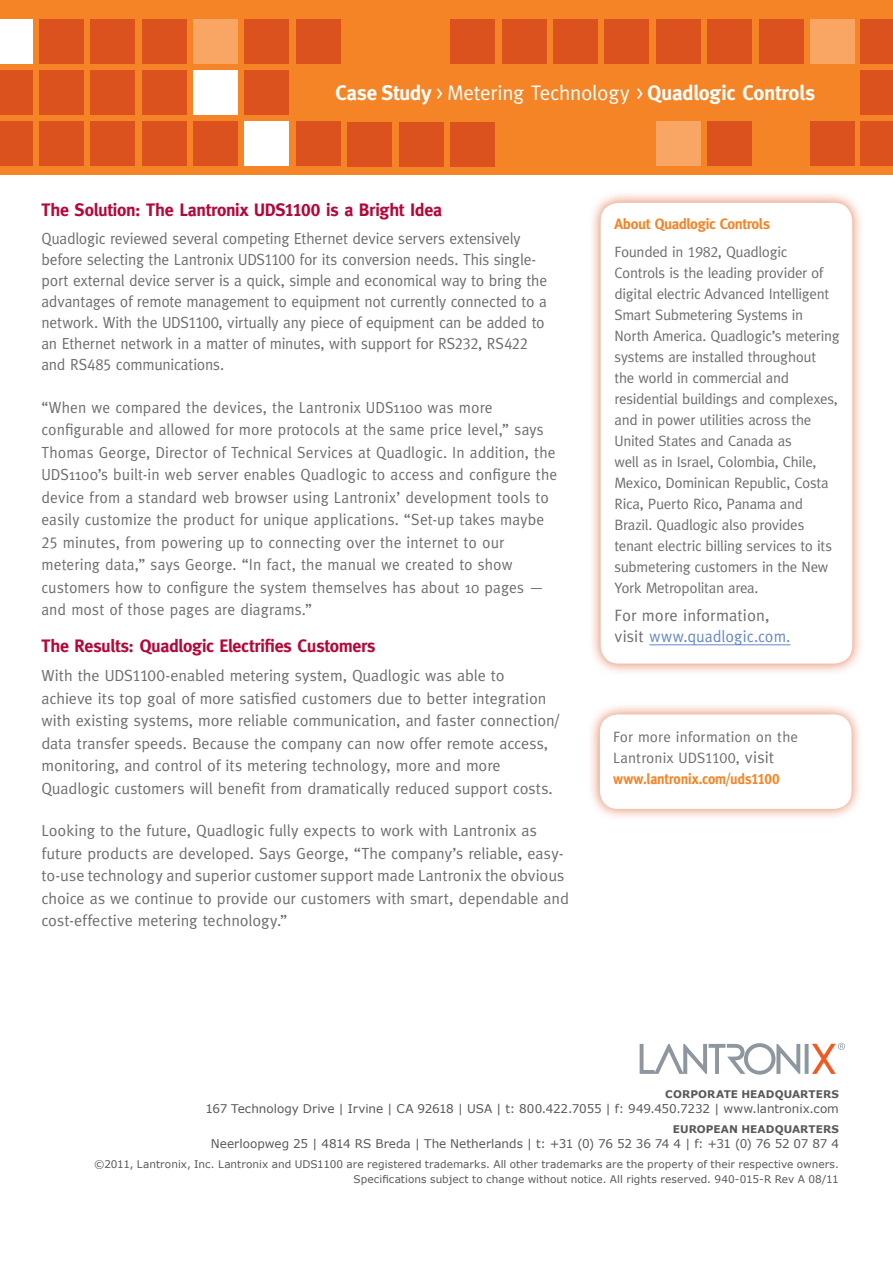
<style>
.page{position:relative;width:893px;height:1263px;background:#fff}
.page>*{position:absolute;margin:0;border:0;box-sizing:border-box;transform-origin:0 0}
.t1{font:700 21px "Meta";letter-spacing:-.01em;color:#fff}
.t2{font:700 18px "Meta";letter-spacing:-.02em;color:#b30838}
.t3{font:16.5px/21.8px "Meta";color:#6d6e71}
.t4{font:16.2px/22.5px "Meta";color:#6d6e71;scale:.96 1}
.t5{font:16.2px/22.5px "Meta";color:#6d6e71}
.t6{font:15px/21px "Meta";letter-spacing:-.02em;color:#6d6e71}
.t7{font:15px/21px "Meta";letter-spacing:.01em;color:#6d6e71}
.t8{font:700 15px/27.8px "Meta";letter-spacing:-.025em;color:#f58427}
.t9{font:12px "Verdana";color:#58595b}
.t10{font:10.5px/15px "Verdana";letter-spacing:.005em;color:#58595b;text-align:right}
.t11{font:700 10.5px "Verdana";letter-spacing:.01em;color:#58595b}
.s1{font-weight:400}
.s2{font-family:"Meta Plus Bold Caps";font-weight:400}
.s3{font-family:"Meta Caps"}
.s4{font-weight:400;color:#6d6e71}
.s5{font-family:"Meta Caps";font-weight:400;color:#6d6e71}
.s6{color:#6588c5}
.s7{font-size:16.5px}
.s8{font-weight:700;color:#f58427}
.s9{font-family:"Meta Plus Bold Caps";color:#f58427}
</style>
<div class="page">
<div style="left:0;top:0;width:893px;height:174px;background:#f58427"></div>
<div style="left:0;top:20px;width:32px;height:44px;background:#fff"></div>
<div style="left:193px;top:20px;width:45px;height:44px;background:#f9a563"></div>
<div style="left:245px;top:121px;width:44px;height:44px;background:#fff"></div>
<div style="left:810px;top:20px;width:45px;height:44px;background:#f9a563"></div>
<div style="left:656px;top:122px;width:45px;height:44px;background:#f9a563"></div>
<div style="left:0;top:71px;width:32px;height:44px;background:#db521f"></div>
<div style="left:0;top:121px;width:32px;height:44px;background:#db521f"></div>
<div style="left:39px;top:20px;width:45px;height:44px;background:#db521f"></div>
<div style="left:39px;top:71px;width:45px;height:44px;background:#db521f"></div>
<div style="left:39px;top:121px;width:45px;height:44px;background:#db521f"></div>
<div style="left:90px;top:20px;width:45px;height:44px;background:#db521f"></div>
<div style="left:90px;top:71px;width:45px;height:44px;background:#db521f"></div>
<div style="left:90px;top:121px;width:45px;height:44px;background:#db521f"></div>
<div style="left:142px;top:20px;width:44px;height:44px;background:#db521f"></div>
<div style="left:142px;top:71px;width:44px;height:44px;background:#db521f"></div>
<div style="left:142px;top:121px;width:44px;height:44px;background:#db521f"></div>
<div style="left:193px;top:71px;width:45px;height:44px;background:#fff"></div>
<div style="left:193px;top:121px;width:45px;height:44px;background:#db521f"></div>
<div style="left:245px;top:20px;width:44px;height:44px;background:#db521f"></div>
<div style="left:296px;top:20px;width:45px;height:44px;background:#db521f"></div>
<div style="left:450px;top:20px;width:45px;height:44px;background:#db521f"></div>
<div style="left:502px;top:20px;width:44px;height:44px;background:#db521f"></div>
<div style="left:553px;top:20px;width:45px;height:44px;background:#db521f"></div>
<div style="left:604px;top:20px;width:45px;height:44px;background:#db521f"></div>
<div style="left:656px;top:20px;width:45px;height:44px;background:#db521f"></div>
<div style="left:707px;top:20px;width:45px;height:44px;background:#db521f"></div>
<div style="left:759px;top:20px;width:44px;height:44px;background:#db521f"></div>
<div style="left:810px;top:121px;width:45px;height:44px;background:#db521f"></div>
<div style="left:861px;top:20px;width:32px;height:44px;background:#db521f"></div>
<div style="left:861px;top:71px;width:32px;height:44px;background:#db521f"></div>
<div style="left:861px;top:121px;width:32px;height:44px;background:#db521f"></div>
<div style="left:296px;top:121px;width:45px;height:44px;background:#db521f"></div>
<div style="left:347px;top:122px;width:45px;height:44px;background:#db521f"></div>
<div style="left:399px;top:122px;width:44px;height:44px;background:#db521f"></div>
<div style="left:450px;top:122px;width:45px;height:44px;background:#db521f"></div>
<div style="left:707px;top:122px;width:45px;height:44px;background:#db521f"></div>
<div style="left:245px;top:71px;width:44px;height:44px;background:#db521f"></div>
<svg style="left:640px;top:1043px;width:205px;height:31px"></svg>
<div style="left:588px;top:190px;width:276px;height:486px;background:#db521f;opacity:.75"></div>
<div style="left:601px;top:203px;width:251px;height:461px;background:#fff;border-radius:18px"></div>
<hr style="left:649px;top:644px;width:141px;height:1px;background:#6588c5">
<div style="left:587px;top:702px;width:276px;height:119px;background:#db521f;opacity:.75"></div>
<div style="left:600px;top:714px;width:251px;height:95px;background:#fff;border-radius:18px"></div>
<p class="t1" style="left:335px;top:81px;width:481px">Case Study <span class="s1">&gt; Metering Technology &gt;</span> Quadlogic Controls</p>
<p class="t2" style="left:41px;top:200px;width:402px">The Solution: The Lantronix UDS<span class="s2">1100</span> is a Bright Idea</p>
<p class="t4" style="left:41px;top:228px;width:528px;line-height:21px">Quadlogic reviewed several competing Ethernet device servers extensively before selecting the Lantronix UDS<span class="s3">1100</span> for its conversion needs. This single&shy;port external device server is a quick, simple and economical way to bring the advantages of remote management to equipment not currently connected to a network. With the UDS<span class="s3">1100</span>, virtually any piece of equipment can be added to an Ethernet network in a matter of minutes, with support for RS<span class="s3">232</span>, RS<span class="s3">422 </span>and RS<span class="s3">485</span> communications.</p>
<p class="t4" style="left:41px;top:396px;width:539px">“When we compared the devices, the Lantronix UDS1100 was more configurable and allowed for more protocols at the same price level,” says Thomas George, Director of Technical Services at Quadlogic. In addition, the UDS1100’s built-in web server enables Quadlogic to access and configure the device from a standard web browser using Lantronix’ development tools to easily customize the product for unique applications. “Set-up takes maybe <span class="s3">25</span> minutes, from powering up to connecting over the internet to our metering data,” says George. “In fact, the manual we created to show customers how to configure the system themselves has about 10 pages — and most of those pages are diagrams.”</p>
<p class="t2" style="left:41px;top:635px;width:336px">The Results: Quadlogic Electrifies Customers</p>
<p class="t5" style="left:41px;top:664px;width:519px">With the UDS<span class="s3">1100</span>-enabled metering system, Quadlogic was able to achieve its top goal of more satisfied customers due to better integration with existing systems, more reliable communication, and faster connection/ data transfer speeds. Because the company can now offer remote access, monitoring, and control of its metering technology, more and more Quadlogic customers will benefit from dramatically reduced support costs.</p>
<p class="t5" style="left:41px;top:819px;width:529px">Looking to the future, Quadlogic fully expects to work with Lantronix as future products are developed. Says George, “The company’s reliable, easy&shy;to-use technology and superior customer support made Lantronix the obvious choice as we continue to provide our customers with smart, dependable and cost-effective metering technology.”</p>
<p class="t8" style="left:614px;top:210px;width:174px">About Quadlogic Controls<br><span class="s4">Founded in</span> <span class="s5">1982</span><span class="s4">, Quadlogic</span></p>
<p class="t6" style="left:614px;top:262px;width:227px">Controls is the leading provider of digital electric Advanced Intelligent Smart Submetering Systems in North America. Quadlogic’s metering systems are installed throughout the world in commercial and residential buildings and complexes, and in power utilities across the United States and Canada as<br>well as in Israel, Colombia, Chile, Mexico, Dominican Republic, Costa Rica, Puerto Rico, Panama and Brazil. Quadlogic also provides tenant electric billing services to its submetering customers in the New York Metropolitan area.</p>
<p class="t3" style="left:614px;top:604px;width:177px">For more information, visit <span class="s6">www.quadlogic.com.</span></p>
<p class="t7" style="left:613px;top:726px;width:187px">For more information on the<br>Lantronix UDS<span class="s3">1100</span>, <span class="s7">visit </span><span class="s8">www.lantronix.com/uds</span><span class="s9">1100</span></p>
<p class="t11" style="left:665px;top:1087px;width:175px">CORPORATE HEADQUARTERS</p>
<p class="t9" style="left:205px;top:1100px;width:635px">167 Technology Drive | Irvine | CA 92618 | USA | t: 800.422.7055 | f: 949.450.7232 | www.lantronix.com</p>
<p class="t11" style="left:673px;top:1122px;width:168px">EUROPEAN HEADQUARTERS</p>
<p class="t9" style="left:211px;top:1136px;width:630px">Neerloopweg 25 | 4814 RS Breda | The Netherlands | t: +31 (0) 76 52 36 74 4 | f: +31 (0) 76 52 07 87 4</p>
<p class="t10" style="left:94px;top:1157px;width:746px">©2011, Lantronix, Inc. Lantronix and UDS1100 are registered trademarks. All other trademarks are the property of their respective owners.<br>Specifications subject to change without notice. All rights reserved. 940-015-R Rev A 08/11</p>
</div>
